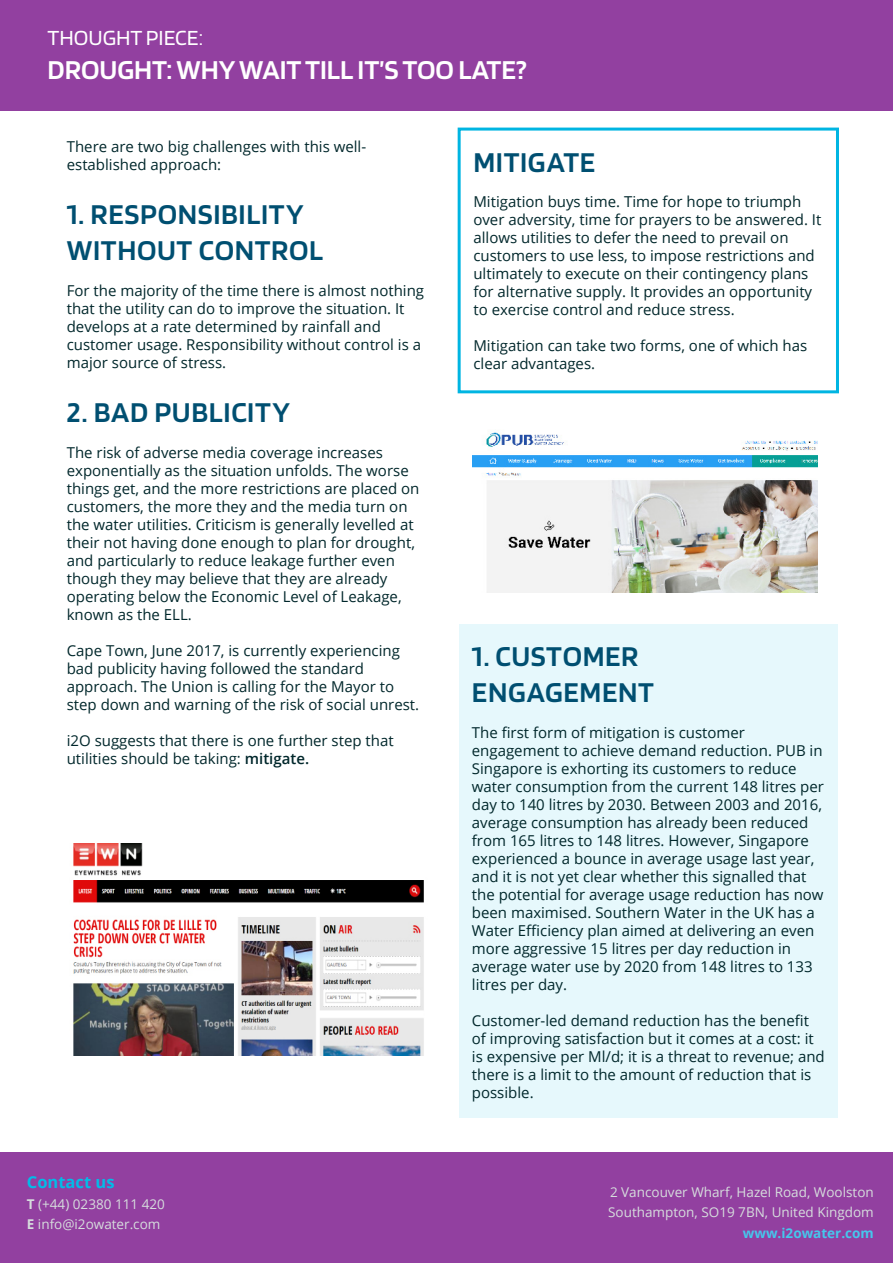
<style>
.page{position:relative;width:893px;height:1263px;background:#fff}
.page>*{position:absolute;margin:0;border:0;box-sizing:border-box;transform-origin:0 0}
.t1{font:600 30px/36px "Blinker";letter-spacing:.02em;color:#004f71}
.t2{font:600 28.5px "Blinker";color:#fff}
.t3{font:22.5px "Blinker";color:#fff}
.t4{font:700 16.5px "Open Sans";color:#02bce8}
.t5{font:15px/18px "Open Sans";color:#00272b}
.t6{font:13.5px "Open Sans";color:#d6dddd}
.t7{font:700 13.5px "Open Sans";color:#45c7ec}
.s1{font-weight:600}
.s2{font-weight:700}
</style>
<div class="page">
<div style="left:0;top:0;width:893px;height:111px;background:#9240a0"></div>
<div style="left:0;top:1152px;width:893px;height:111px;background:#9240a0"></div>
<div style="left:458px;top:128px;width:381px;height:265px;border:3px solid #00b5e2"></div>
<img style="left:73px;top:843px;width:351px;height:212px">
<div style="left:459px;top:624px;width:378px;height:493px;background:#e6f8fc"></div>
<img style="left:472px;top:432px;width:345px;height:160px">
<p class="t3" style="left:48px;top:26px;width:157px">THOUGHT PIECE:</p>
<p class="t2" style="left:48px;top:55px;width:481px">DROUGHT: WHY WAIT TILL IT’S TOO LATE?</p>
<p class="t5" style="left:67px;top:137px;width:301px">There are two big challenges with this well&shy;established approach:</p>
<p class="t1" style="left:67px;top:197px;width:258px">1. RESPONSIBILITY<br>WITHOUT CONTROL</p>
<p class="t5" style="left:67px;top:281px;width:359px">For the majority of the time there is almost nothing that the utility can do to improve the situation. It develops at a rate determined by rainfall and customer usage. Responsibility without control is a major source of stress.</p>
<p class="t1" style="left:67px;top:395px;width:225px">2. BAD PUBLICITY</p>
<p class="t5" style="left:67px;top:443px;width:354px">The risk of adverse media coverage increases exponentially as the situation unfolds. The worse things get, and the more restrictions are placed on customers, the more they and the media turn on the water utilities. Criticism is generally levelled at their not having done enough to plan for drought, and particularly to reduce leakage further even though they may believe that they are already operating below the Economic Level of Leakage, known as the ELL.</p>
<p class="t5" style="left:67px;top:641px;width:354px">Cape Town, June 2017, is currently experiencing bad publicity having followed the standard approach. The Union is calling for the Mayor to step down and warning of the risk of social unrest.</p>
<p class="t5" style="left:67px;top:731px;width:328px">i2O suggests that there is one further step that utilities should be taking: <span class="s1">mitigate.</span></p>
<p class="t4" style="left:27px;top:1171px;width:89px">Contact us</p>
<p class="t6" style="left:27px;top:1195px;width:139px"><span class="s2">T</span> (+44) 02380 111 420</p>
<p class="t6" style="left:27px;top:1215px;width:135px"><span class="s2">E</span> info@i2owater.com</p>
<p class="t1" style="left:473px;top:145px;width:123px">MITIGATE</p>
<p class="t5" style="left:473px;top:192px;width:349px">Mitigation buys time. Time for hope to triumph over adversity, time for prayers to be answered. It allows utilities to defer the need to prevail on customers to use less, to impose restrictions and ultimately to execute on their contingency plans for alternative supply. It provides an opportunity to exercise control and reduce stress.</p>
<p class="t5" style="left:473px;top:336px;width:335px">Mitigation can take two forms, one of which has clear advantages.</p>
<p class="t1" style="left:472px;top:638px;width:184px">1. CUSTOMER<br>ENGAGEMENT</p>
<p class="t5" style="left:472px;top:723px;width:354px">The first form of mitigation is customer engagement to achieve demand reduction. PUB in Singapore is exhorting its customers to reduce water consumption from the current 148 litres per day to 140 litres by 2030. Between 2003 and 2016, average consumption has already been reduced from 165 litres to 148 litres. However, Singapore experienced a bounce in average usage last year, and it is not yet clear whether this signalled that the potential for average usage reduction has now been maximised. Southern Water in the UK has a Water Efficiency plan aimed at delivering an even more aggressive 15 litres per day reduction in average water use by 2020 from 148 litres to 133 litres per day.</p>
<p class="t5" style="left:472px;top:1011px;width:354px">Customer-led demand reduction has the benefit of improving satisfaction but it comes at a cost: it is expensive per Ml/d; it is a threat to revenue; and there is a limit to the amount of reduction that is possible.</p>
<p class="t6" style="left:610px;top:1182px;width:265px">2 Vancouver Wharf, Hazel Road, Woolston</p>
<p class="t6" style="left:608px;top:1203px;width:267px">Southampton, SO19 7BN, United Kingdom</p>
<p class="t7" style="left:743px;top:1223px;width:132px">www.i2owater.com</p>
</div>
